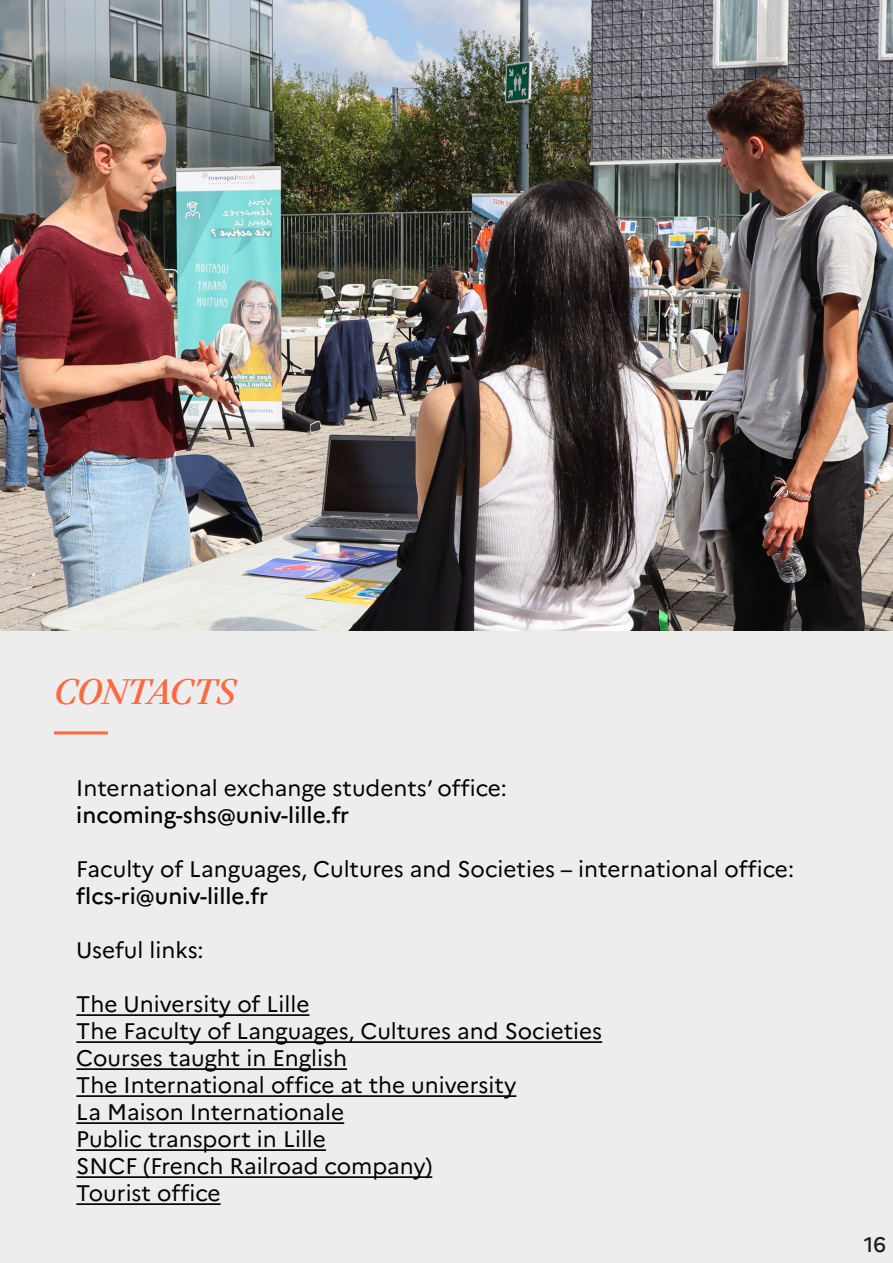
<style>
.page{position:relative;width:893px;height:1263px;background:#fff}
.page>*{position:absolute;margin:0;border:0;box-sizing:border-box;transform-origin:0 0}
.t1{font:italic 500 34.5px "Eliza";letter-spacing:-.015em;color:#ff6941}
.t2{font:22.5px "Marianne";color:#000}
.t3{font:500 22.5px "Marianne";color:#000}
.t4{font:500 21px "Marianne";color:#231f20}
</style>
<div class="page">
<img style="left:0;top:0;width:893px;height:631px">
<div style="left:0;top:631px;width:893px;height:632px;background:#ededed"></div>
<hr style="left:54px;top:731px;width:54px;height:3px;background:#ff6941">
<hr style="left:76px;top:1014px;width:233px;height:2px;background:#000">
<hr style="left:76px;top:1041px;width:526px;height:2px;background:#000">
<hr style="left:76px;top:1068px;width:271px;height:2px;background:#000">
<hr style="left:76px;top:1095px;width:440px;height:2px;background:#000">
<hr style="left:76px;top:1122px;width:268px;height:2px;background:#000">
<hr style="left:76px;top:1149px;width:250px;height:2px;background:#000">
<hr style="left:76px;top:1176px;width:356px;height:2px;background:#000">
<hr style="left:76px;top:1203px;width:145px;height:2px;background:#000">
<p class="t1" style="left:54px;top:670px;width:183px">CONTACTS</p>
<p class="t2" style="left:76px;top:771px;width:432px">International exchange students’ office:</p>
<p class="t3" style="left:76px;top:798px;width:274px">incoming-shs@univ-lille.fr</p>
<p class="t2" style="left:76px;top:852px;width:719px">Faculty of Languages, Cultures and Societies – international office:</p>
<p class="t3" style="left:76px;top:879px;width:193px">flcs-ri@univ-lille.fr</p>
<p class="t2" style="left:76px;top:933px;width:129px">Useful links:</p>
<p class="t2" style="left:76px;top:987px;width:235px">The University of Lille</p>
<p class="t2" style="left:76px;top:1014px;width:527px">The Faculty of Languages, Cultures and Societies</p>
<p class="t2" style="left:76px;top:1041px;width:272px">Courses taught in English</p>
<p class="t2" style="left:76px;top:1068px;width:442px">The International office at the university</p>
<p class="t2" style="left:76px;top:1095px;width:269px">La Maison Internationale</p>
<p class="t2" style="left:76px;top:1122px;width:251px">Public transport in Lille</p>
<p class="t2" style="left:76px;top:1149px;width:357px">SNCF (French Railroad company)</p>
<p class="t2" style="left:76px;top:1176px;width:146px">Tourist office</p>
<p class="t4" style="left:864px;top:1228px;width:24px">16</p>
</div>
